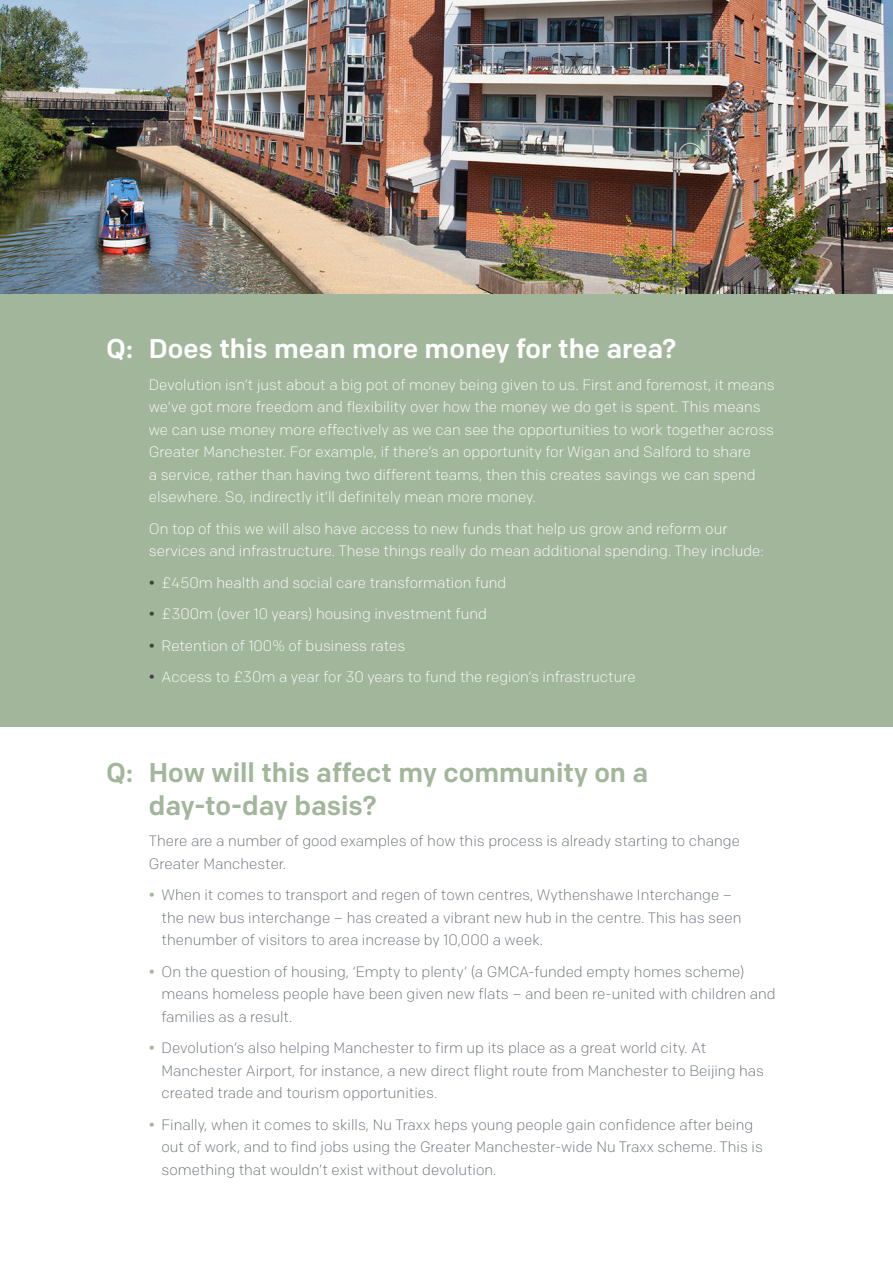
<style>
.page{position:relative;width:893px;height:1263px;background:#fff}
.page>*{position:absolute;margin:0;border:0;box-sizing:border-box;transform-origin:0 0}
.t1{font:500 27px "Colfax";color:#a1b69a}
.t2{font:500 27px "Colfax";color:#fff}
.t3{font:300 15px/22.5px "Colfax";color:#6b7079}
.t4{font:300 15px/22.5px "Colfax";color:#fff}
.s1{font-weight:500;color:#404041}
.s2{font-weight:500;color:#a1b69a}
</style>
<div class="page">
<div style="left:0;top:213px;width:893px;height:514px;background:#a1b69a"></div>
<img style="left:0;top:0;width:893px;height:293px">
<p class="t2" style="left:106px;top:332px;width:571px">Q: Does this mean more money for the area?</p>
<p class="t4" style="left:149px;top:373px;width:627px">Devolution isn’t just about a big pot of money being given to us. First and foremost, it means we’ve got more freedom and flexibility over how the money we do get is spent. This means we can use money more effectively as we can see the opportunities to work together across Greater Manchester. For example, if there’s an opportunity for Wigan and Salford to share<br>a service, rather than having two different teams, then this creates savings we can spend elsewhere. So, indirectly it’ll definitely mean more money.</p>
<p class="t4" style="left:149px;top:517px;width:617px">On top of this we will also have access to new funds that help us grow and reform our services and infrastructure. These things really do mean additional spending. They include:</p>
<p class="t4" style="left:149px;top:571px;width:359px"><span class="s1">•</span> £450m health and social care transformation fund</p>
<p class="t4" style="left:149px;top:603px;width:340px"><span class="s1">•</span> £300m (over 10 years) housing investment fund</p>
<p class="t4" style="left:149px;top:634px;width:258px"><span class="s1">•</span> Retention of 100% of business rates</p>
<p class="t4" style="left:149px;top:666px;width:488px"><span class="s1">•</span> Access to £30m a year for 30 years to fund the region’s infrastructure</p>
<p class="t1" style="left:106px;top:756px;width:543px">Q: How will this affect my community on a</p>
<p class="t1" style="left:149px;top:789px;width:229px">day-to-day basis?</p>
<p class="t3" style="left:149px;top:830px;width:593px">There are a number of good examples of how this process is already starting to change<br>Greater Manchester.</p>
<p class="t3" style="left:162px;top:884px;width:581px;text-indent:-13px"><span class="s2">•</span> When it comes to transport and regen of town centres, Wythenshawe Interchange – the new bus interchange – has created a vibrant new hub in the centre. This has seen thenumber of visitors to area increase by 10,000 a week.</p>
<p class="t3" style="left:162px;top:960px;width:615px;text-indent:-13px"><span class="s2">•</span> On the question of housing, ‘Empty to plenty’ (a GMCA-funded empty homes scheme) means homeless people have been given new flats – and been re-united with children and families as a result.</p>
<p class="t3" style="left:162px;top:1037px;width:604px;text-indent:-13px"><span class="s2">•</span> Devolution’s also helping Manchester to firm up its place as a great world city. At<br>Manchester Airport, for instance, a new direct flight route from Manchester to Beijing has created trade and tourism opportunities.</p>
<p class="t3" style="left:162px;top:1113px;width:603px;text-indent:-13px"><span class="s2">•</span> Finally, when it comes to skills, Nu Traxx heps young people gain confidence after being out of work, and to find jobs using the Greater Manchester-wide Nu Traxx scheme. This is something that wouldn’t exist without devolution.</p>
</div>
